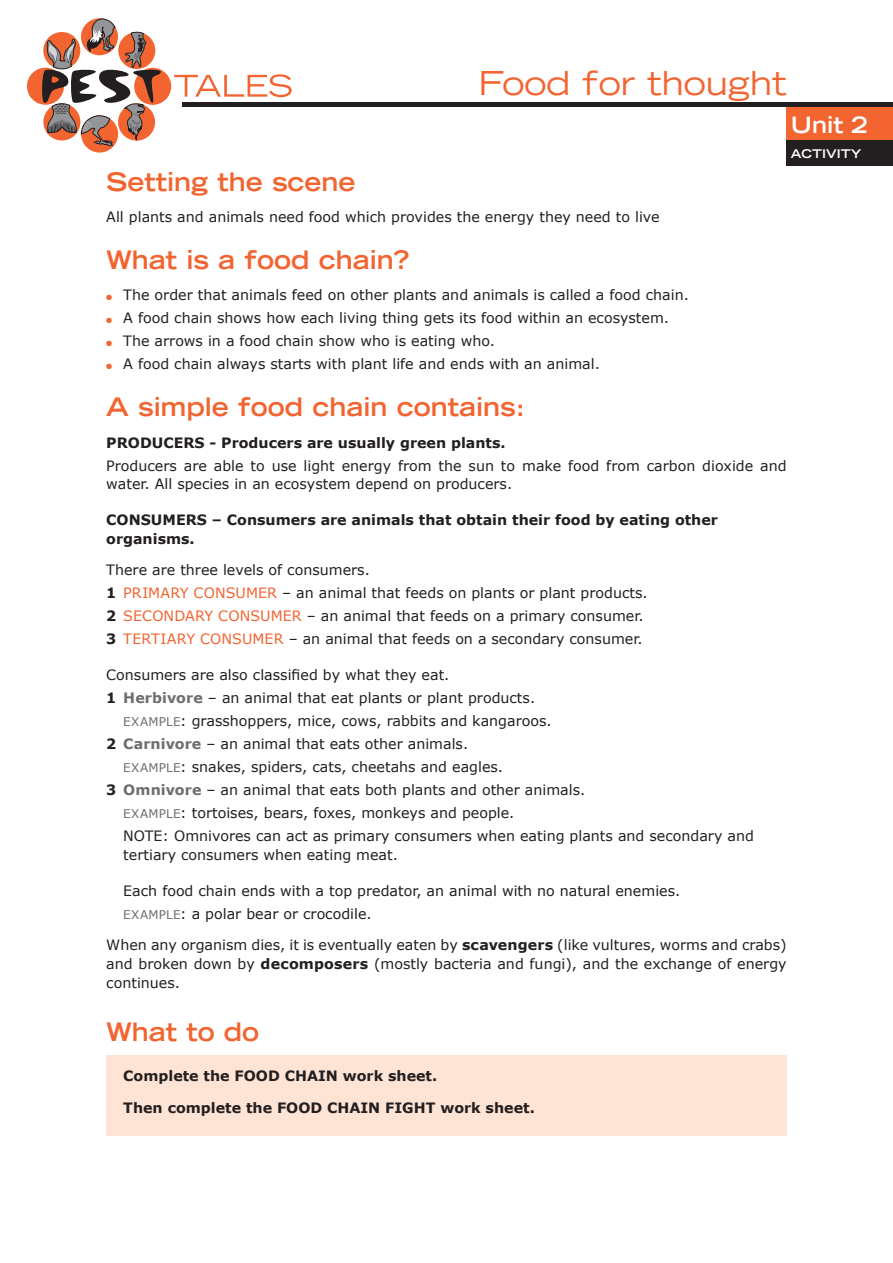
<style>
.page{position:relative;width:893px;height:1263px;background:#fff}
.page>*{position:absolute;margin:0;border:0;box-sizing:border-box;transform-origin:0 0}
.Worksheet_head_a{font:expanded 33px "Trade Gothic LH";color:#f26430}
.Worksheet_head_b{font:700 expanded 25.5px "Trade Gothic LH";color:#f26430}
.Unit{font:700 expanded 22.5px "Trade Gothic LH";color:#fff}
.Worksheet_indent{font:14.25px/18.8px "Verdana";color:#231f20}
.Worksheet_text{font:14.25px/18.8px "Verdana";color:#231f20}
.Worksheet_text_b{font:700 14.25px/18.8px "Verdana";color:#231f20}
.Task{font:700 14.25px "Verdana";color:#231f20}
.Unit_2{font:700 expanded 12px "Trade Gothic LH";color:#fff}
.s1{color:#f26430}
.s2{font-weight:700}
.s3{font-weight:700;color:#6c6d70}
.s4{font-size:12px;color:#6c6d70}
</style>
<div class="page">
<div style="left:787px;top:102px;width:106px;height:38px;background:#f26430"></div>
<div style="left:106px;top:1054px;width:681px;height:81px;background:#fee4d5"></div>
<div style="left:134px;top:68px;width:37px;height:37px;background:#f26430;border-radius:50%"></div>
<svg style="left:81px;top:116px;width:37px;height:37px"></svg>
<div style="left:27px;top:68px;width:37px;height:37px;background:#f26430;border-radius:50%"></div>
<svg style="left:174px;top:74px;width:118px;height:23px"></svg>
<svg style="left:41px;top:18px;width:121px;height:128px"></svg>
<hr style="left:183px;top:102px;width:710px;height:4px;background:#231f20">
<div style="left:787px;top:140px;width:106px;height:26px;background:#231f20"></div>
<p class="Worksheet_head_a" style="left:478px;top:61px;width:310px">Food for thought</p>
<p class="Unit" style="left:791px;top:110px;width:78px">Unit 2</p>
<p class="Unit_2" style="left:791px;top:146px;width:72px">activity</p>
<p class="Worksheet_head_b" style="left:106px;top:165px;width:251px">Setting the scene</p>
<p class="Worksheet_text" style="left:106px;top:207px;width:555px">All plants and animals need food which provides the energy they need to live</p>
<p class="Worksheet_head_b" style="left:106px;top:243px;width:305px">What is a food chain?</p>
<p class="Worksheet_indent" style="left:106px;top:285px;width:584px"><span class="s1">●</span> The order that animals feed on other plants and animals is called a food chain.</p>
<p class="Worksheet_indent" style="left:106px;top:308px;width:564px"><span class="s1">●</span> A food chain shows how each living thing gets its food within an ecosystem.</p>
<p class="Worksheet_indent" style="left:106px;top:331px;width:390px"><span class="s1">●</span> The arrows in a food chain show who is eating who.</p>
<p class="Worksheet_indent" style="left:106px;top:354px;width:495px"><span class="s1">●</span> A food chain always starts with plant life and ends with an animal.</p>
<p class="Worksheet_head_b" style="left:106px;top:390px;width:420px">A simple food chain contains:</p>
<p class="Worksheet_text_b" style="left:106px;top:433px;width:401px">Producers - Producers are usually green plants.</p>
<p class="Worksheet_text" style="left:106px;top:456px;width:682px">Producers are able to use light energy from the sun to make food from carbon dioxide and water. All species in an ecosystem depend on producers.</p>
<p class="Worksheet_text_b" style="left:106px;top:510px;width:613px">Consumers – Consumers are animals that obtain their food by eating other organisms.</p>
<p class="Worksheet_text" style="left:106px;top:560px;width:265px">There are three levels of consumers.</p>
<p class="Worksheet_indent" style="left:106px;top:583px;width:543px"><span class="s2">1</span> <span class="s1">Primary consumer</span> – an animal that feeds on plants or plant products.</p>
<p class="Worksheet_indent" style="left:106px;top:606px;width:539px"><span class="s2">2</span> <span class="s1">Secondary consumer</span> – an animal that feeds on a primary consumer.</p>
<p class="Worksheet_indent" style="left:106px;top:629px;width:538px"><span class="s2">3</span> <span class="s1">Tertiary consumer</span> – an animal that feeds on a secondary consumer.</p>
<p class="Worksheet_text" style="left:106px;top:665px;width:345px">Consumers are also classified by what they eat.</p>
<p class="Worksheet_indent" style="left:106px;top:688px;width:430px"><span class="s2">1</span> <span class="s3">Herbivore</span> – an animal that eat plants or plant products.</p>
<p class="Worksheet_indent" style="left:123px;top:711px;width:430px"><span class="s4">Example</span>: grasshoppers, mice, cows, rabbits and kangaroos.</p>
<p class="Worksheet_indent" style="left:106px;top:734px;width:363px"><span class="s2">2</span> <span class="s3">Carnivore</span> – an animal that eats other animals.</p>
<p class="Worksheet_indent" style="left:123px;top:757px;width:381px"><span class="s4">Example</span>: snakes, spiders, cats, cheetahs and eagles.</p>
<p class="Worksheet_indent" style="left:106px;top:780px;width:481px"><span class="s2">3</span> <span class="s3">Omnivore</span> – an animal that eats both plants and other animals.</p>
<p class="Worksheet_indent" style="left:123px;top:803px;width:393px"><span class="s4">Example</span>: tortoises, bears, foxes, monkeys and people.</p>
<p class="Worksheet_indent" style="left:123px;top:826px;width:632px">Note: Omnivores can act as primary consumers when eating plants and secondary and tertiary consumers when eating meat.</p>
<p class="Worksheet_text" style="left:106px;top:881px;width:576px">Each food chain ends with a top predator, an animal with no natural enemies.</p>
<p class="Worksheet_text" style="left:123px;top:904px;width:250px"><span class="s4">Example</span>: a polar bear or crocodile.</p>
<p class="Worksheet_text" style="left:106px;top:935px;width:682px;text-align:justify">When any organism dies, it is eventually eaten by <span class="s2">scavengers</span> (like vultures, worms and crabs) and broken down by <span class="s2">decomposers</span> (mostly bacteria and fungi), and the exchange of energy continues.</p>
<p class="Worksheet_head_b" style="left:106px;top:1015px;width:154px">What to do</p>
<p class="Task" style="left:123px;top:1067px;width:134px">Complete the FOOD</p>
<p class="Task" style="left:285px;top:1067px;width:154px">CHAIN work sheet.</p>
<p class="Task" style="left:123px;top:1098px;width:176px">Then complete the FOOD</p>
<p class="Task" style="left:327px;top:1098px;width:209px">CHAIN FIGHT work sheet.</p>
</div>
